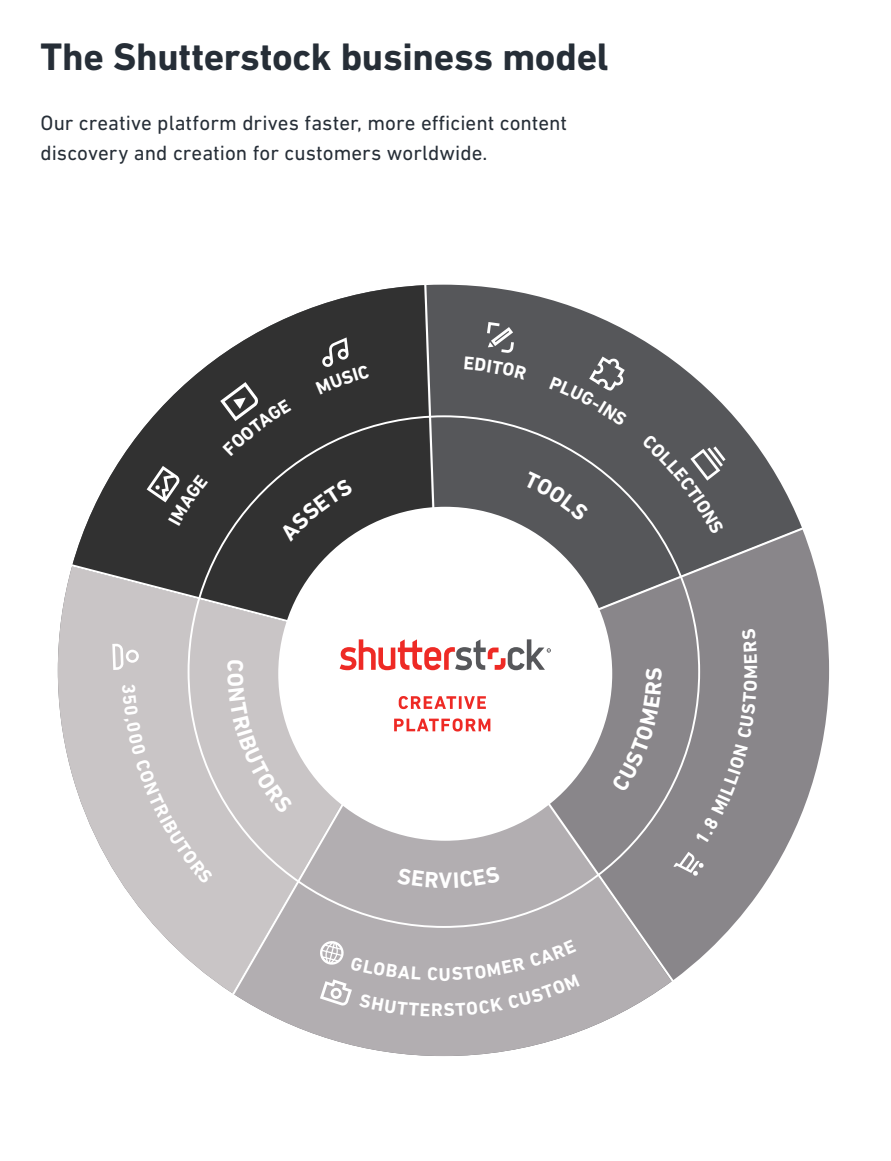
<style>
.page{position:relative;width:891px;height:1161px;background:#fff}
.page>*{position:absolute;margin:0;border:0;box-sizing:border-box;transform-origin:0 0}
.t1{font:700 39px "DIN Next W1 G";letter-spacing:-.01em;color:#262e37}
.t2{font:700 22.65px "DIN Next W1 G";color:#fff}
.t3{font:21px/30px "DIN Next W1 G";color:#262e37}
.t4{font:700 18.75px "DIN Next W1 G";color:#fff}
</style>
<div class="page">
<svg style="left:439px;top:285px;width:348px;height:246px;fill:#56575a"></svg>
<svg style="left:116px;top:285px;width:306px;height:249px;fill:#313131"></svg>
<svg style="left:58px;top:629px;width:226px;height:334px;fill:#c9c5c6"></svg>
<svg style="left:604px;top:637px;width:225px;height:310px;fill:#89868a"></svg>
<svg style="left:383px;top:829px;width:186px;height:227px;background:#b7b3b6"></svg>
<div style="left:278px;top:507px;width:334px;height:334px;background:#fff;border-radius:50%"></div>
<svg style="left:340px;top:639px;width:211px;height:31px"></svg>
<svg style="left:399px;top:696px;width:87px;height:13px"></svg>
<svg style="left:394px;top:718px;width:96px;height:14px"></svg>
<svg style="left:112px;top:644px;width:27px;height:26px"></svg>
<svg style="left:422px;top:284px;width:17px;height:225px;background:#616163"></svg>
<svg style="left:532px;top:495px;width:296px;height:142px"></svg>
<svg style="left:493px;top:726px;width:219px;height:309px"></svg>
<svg style="left:192px;top:736px;width:191px;height:316px"></svg>
<svg style="left:673px;top:852px;width:31px;height:24px"></svg>
<div style="left:122px;top:684px;width:92px;height:200px;background:#c9c5c6"></div>
<div style="left:695px;top:744px;width:53px;height:100px;background:#89868a"></div>
<svg style="left:737px;top:680px;width:20px;height:58px"></svg>
<svg style="left:742px;top:629px;width:15px;height:34px"></svg>
<svg style="left:220px;top:382px;width:71px;height:74px;background:#3f3f3f"></svg>
<svg style="left:316px;top:337px;width:54px;height:57px;background:#414141"></svg>
<svg style="left:464px;top:322px;width:63px;height:58px;background:#616265"></svg>
<svg style="left:549px;top:357px;width:79px;height:70px;background:#5f6063"></svg>
<div style="left:642px;top:434px;width:84px;height:101px;background:#56575a"></div>
<div style="left:319px;top:939px;width:261px;height:77px;background:#b2aeb1"></div>
<svg style="left:227px;top:660px;width:66px;height:154px;background:#cdc9ca"></svg>
<svg style="left:397px;top:867px;width:41px;height:21px"></svg>
<svg style="left:454px;top:865px;width:46px;height:23px"></svg>
<div style="left:612px;top:668px;width:50px;height:124px;background:#89868a"></div>
<svg style="left:60px;top:466px;width:294px;height:163px"></svg>
<div style="left:524px;top:471px;width:65px;height:50px;background:#56575a"></div>
<h1 class="t1" style="left:40px;top:43px;width:570px">The Shutterstock business model</h1>
<p class="t3" style="left:40px;top:109px;width:528px">Our creative platform drives faster, more efficient content discovery and creation for customers worldwide.</p>
<p class="t2" style="left:439px;top:872px;width:15px">V</p>
<p class="t4" style="left:431px;top:1003px;width:13px">R</p>
<p class="t4" style="left:744px;top:679px;width:16px;rotate:-90deg">M</p>
</div>
